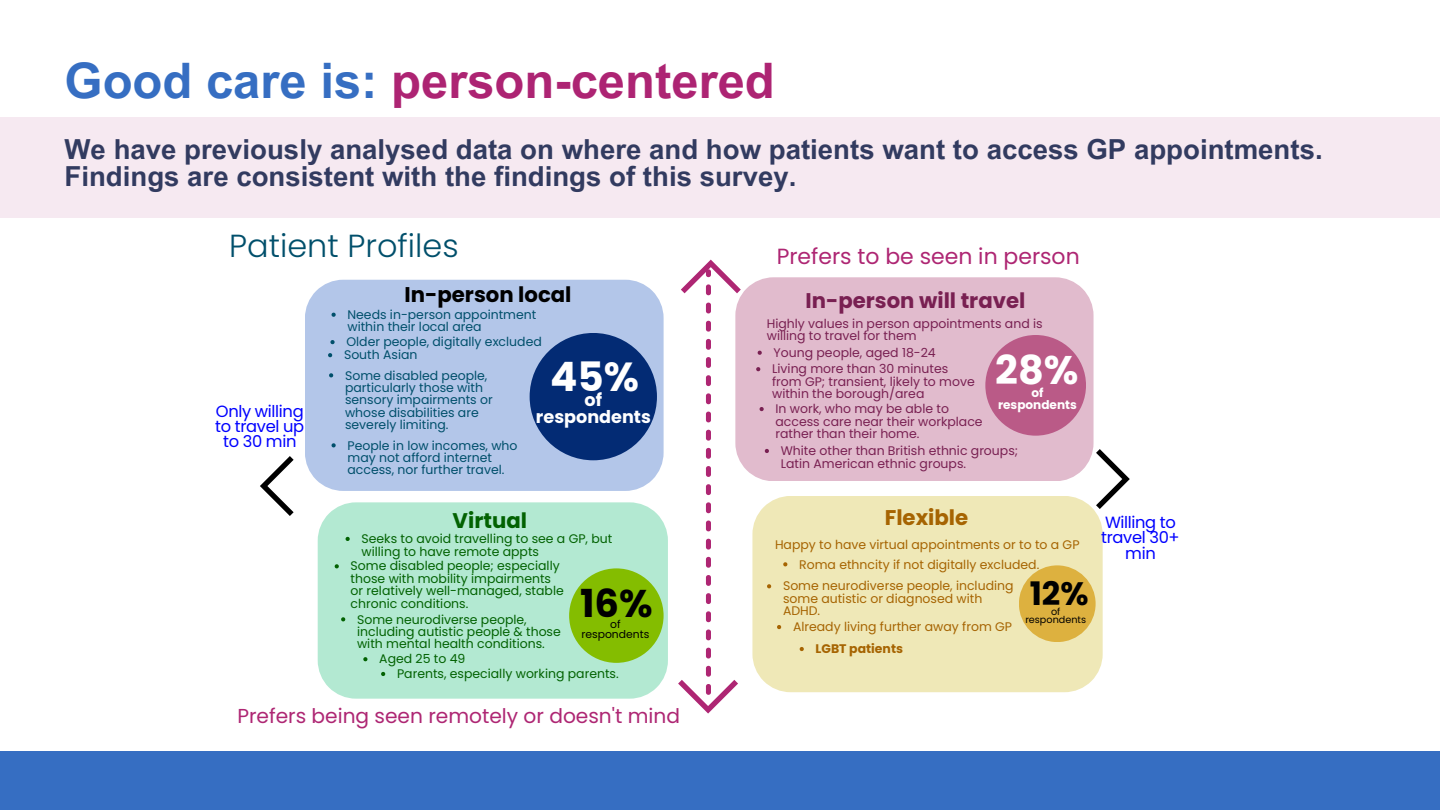
<style>
.page{position:relative;width:1440px;height:810px;background:#fff}
.page>*{position:absolute;margin:0;border:0;box-sizing:border-box;transform-origin:0 0}
.t1{font:700 49px "Arial MT Pro";color:#ad2473}
.t2{font:700 40.5px "Poppins";color:#fff}
.t3{font:700 39.9px "Poppins";color:#fff}
.t4{font:700 38.6px "Poppins";color:#000}
.t5{font:700 32.4px "Poppins";color:#000}
.t6{font:300 31.9px "Poppins";color:#004f6b}
.t7{font:700 27.6px "Arial MT Pro";color:#323b60}
.t8{font:22px "Poppins";color:#ae2673}
.t9{font:700 21.3px "Poppins";color:#000}
.t10{font:700 21.3px "Poppins";color:#a66402}
.t11{font:700 21.2px "Poppins";color:#792052}
.t12{font:700 21.2px "Poppins";color:#026202}
.t13{font:20.2px "Poppins";color:#ae2673}
.t14{font:700 17.6px/17.5px "Poppins";color:#fff;text-align:center}
.t15{font:16.3px/14.9px "Poppins";letter-spacing:-.02em;color:#00f;text-align:center}
.t16{font:12.5px/12.5px "Poppins";color:#026202}
.t17{font:12.5px/12.5px "Poppins";color:#792052}
.t18{font:12.5px/12.5px "Poppins";color:#004f6b}
.t19{font:12.5px/12.5px "Poppins";color:#a66402}
.t20{font:700 12.5px "Poppins";color:#a66402}
.t21{font:700 12.1px/11.6px "Poppins";color:#fff;text-align:center}
.t22{font:10.8px/10.8px "Poppins";color:#000;text-align:center}
.t23{font:9.6px/8.8px "Poppins";color:#000;text-align:center}
.s1{color:#366ec2}
</style>
<div class="page">
<div style="left:0;top:117px;width:1440px;height:101px;background:#f6e9f1"></div>
<svg style="left:260px;top:456px;width:34px;height:60px"></svg>
<svg style="left:1096px;top:449px;width:34px;height:57px"></svg>
<div style="left:305px;top:280px;width:359px;height:211px;background:#b3c6e9"></div>
<div style="left:741px;top:277px;width:353px;height:204px;background:#e1bbcd"></div>
<div style="left:318px;top:502px;width:350px;height:197px;background:#b3e9d2"></div>
<div style="left:752px;top:496px;width:351px;height:196px;background:#efe8b7"></div>
<div style="left:1019px;top:565px;width:77px;height:77px;background:#ddb13f;border-radius:50%"></div>
<svg style="left:332px;top:313px;width:4px;height:4px"></svg>
<div style="left:569px;top:568px;width:95px;height:95px;background:#84bd00;border-radius:50%"></div>
<div style="left:985px;top:335px;width:101px;height:101px;background:#ba5a87;border-radius:50%"></div>
<div style="left:530px;top:333px;width:127px;height:127px;background:#032b74;border-radius:50%"></div>
<svg style="left:678px;top:260px;width:63px;height:454px"></svg>
<svg style="left:346px;top:537px;width:4px;height:4px"></svg>
<svg style="left:756px;top:367px;width:4px;height:4px"></svg>
<svg style="left:758px;top:351px;width:4px;height:4px"></svg>
<svg style="left:760px;top:407px;width:4px;height:4px"></svg>
<svg style="left:335px;top:564px;width:4px;height:4px"></svg>
<svg style="left:329px;top:373px;width:4px;height:4px"></svg>
<svg style="left:328px;top:353px;width:4px;height:4px"></svg>
<svg style="left:330px;top:340px;width:5px;height:4px"></svg>
<svg style="left:332px;top:443px;width:4px;height:4px"></svg>
<svg style="left:341px;top:617px;width:4px;height:4px"></svg>
<svg style="left:765px;top:449px;width:4px;height:4px"></svg>
<svg style="left:363px;top:657px;width:4px;height:4px"></svg>
<svg style="left:381px;top:672px;width:4px;height:4px"></svg>
<svg style="left:783px;top:562px;width:4px;height:4px"></svg>
<svg style="left:767px;top:584px;width:4px;height:4px"></svg>
<svg style="left:777px;top:625px;width:4px;height:4px"></svg>
<svg style="left:800px;top:647px;width:4px;height:4px"></svg>
<div style="left:0;top:752px;width:1440px;height:58px;background:#366ec2"></div>
<p class="t1" style="left:65px;top:62px;width:712px"><span class="s1">Good care is:</span> person-centered</p>
<p class="t7" style="left:65px;top:139px;width:1260px">We have previously analysed data on where and how patients want to access GP appointments.</p>
<p class="t7" style="left:65px;top:166px;width:733px">Findings are consistent with the findings of this survey.</p>
<p class="t6" style="left:229px;top:223px;width:231px">Patient Profiles</p>
<p class="t15" style="left:215px;top:404px;width:90px">Only willing to travel up to 30 min</p>
<p class="t9" style="left:405px;top:280px;width:169px">In-person local</p>
<p class="t18" style="left:348px;top:308px;width:190px">Needs in-person appointment within their local area</p>
<p class="t18" style="left:346px;top:336px;width:197px">Older people, digitally excluded</p>
<p class="t18" style="left:344px;top:349px;width:75px">South Asian</p>
<p class="t2" style="left:550px;top:348px;width:90px">45%</p>
<p class="t14" style="left:536px;top:391px;width:116px">of respondents</p>
<p class="t18" style="left:345px;top:369px;width:149px">Some disabled people, particularly those with sensory impairments or whose disabilities are severely limiting.</p>
<p class="t18" style="left:348px;top:439px;width:172px">People in low incomes, who may not afford internet access, nor further travel.</p>
<p class="t12" style="left:453px;top:505px;width:76px">Virtual</p>
<p class="t16" style="left:362px;top:532px;width:252px">Seeks to avoid travelling to see a GP, but willing to have remote appts</p>
<p class="t4" style="left:580px;top:577px;width:74px">16%</p>
<p class="t22" style="left:581px;top:619px;width:69px">of respondents</p>
<p class="t16" style="left:351px;top:560px;width:215px">Some disabled people; especially those with mobility impairments or relatively well-managed, stable chronic conditions.</p>
<p class="t16" style="left:357px;top:613px;width:205px">Some neurodiverse people, including autistic people &amp; those with mental health conditions.</p>
<p class="t16" style="left:379px;top:653px;width:88px">Aged 25 to 49</p>
<p class="t16" style="left:397px;top:668px;width:223px">Parents, especially working parents.</p>
<p class="t13" style="left:237px;top:702px;width:444px">Prefers being seen remotely or doesn't mind</p>
<p class="t8" style="left:777px;top:241px;width:305px">Prefers to be seen in person</p>
<p class="t11" style="left:806px;top:285px;width:221px">In-person will travel</p>
<p class="t17" style="left:767px;top:317px;width:277px">Highly values in person appointments and is willing to travel for them</p>
<p class="t17" style="left:774px;top:346px;width:164px">Young people, aged 18-24</p>
<p class="t17" style="left:772px;top:363px;width:204px">Living more than 30 minutes from GP; transient, likely to move within the borough/area</p>
<p class="t17" style="left:776px;top:403px;width:209px">In work, who may be able to access care near their workplace rather than their home.</p>
<p class="t3" style="left:995px;top:342px;width:85px">28%</p>
<p class="t21" style="left:998px;top:387px;width:80px">of respondents</p>
<p class="t17" style="left:781px;top:445px;width:239px">White other than British ethnic groups;<br>Latin American ethnic groups.</p>
<p class="t10" style="left:885px;top:503px;width:85px">Flexible</p>
<p class="t19" style="left:775px;top:539px;width:306px">Happy to have virtual appointments or to to a GP</p>
<p class="t19" style="left:799px;top:558px;width:242px">Roma ethncity if not digitally excluded.</p>
<p class="t19" style="left:783px;top:580px;width:232px">Some neurodiverse people, including some autistic or diagnosed with<br>ADHD.</p>
<p class="t19" style="left:793px;top:621px;width:221px">Already living further away from GP</p>
<p class="t20" style="left:816px;top:640px;width:89px">LGBT patients</p>
<p class="t5" style="left:1030px;top:571px;width:60px">12%</p>
<p class="t23" style="left:1025px;top:607px;width:62px">of respondents</p>
<p class="t15" style="left:1101px;top:514px;width:80px;line-height:15.5px">Willing to travel 30+ min</p>
</div>
